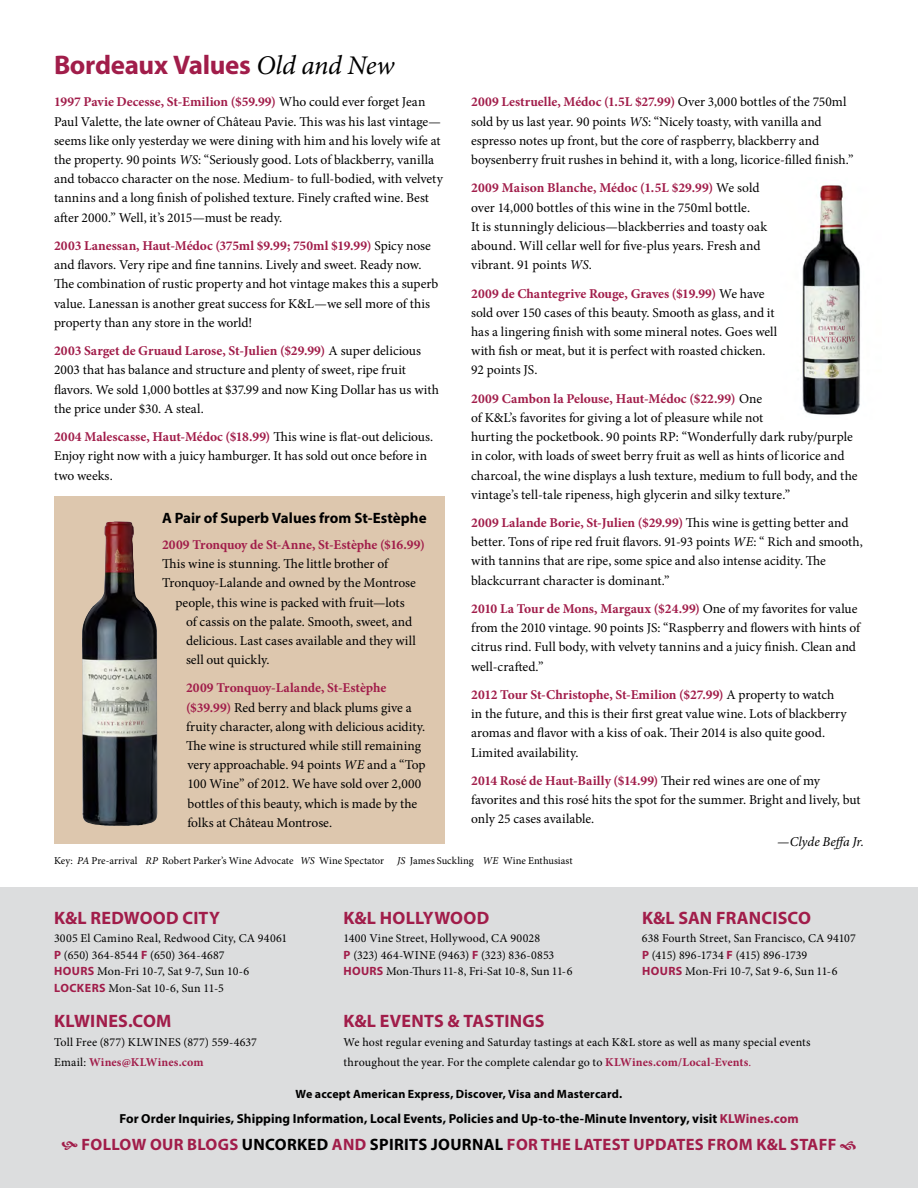
<style>
.page{position:relative;width:918px;height:1188px;background:#fff}
.page>*{position:absolute;margin:0;border:0;box-sizing:border-box;transform-origin:0 0}
.t1{font:700 27px "Myriad Pro";letter-spacing:-.015em;color:#a11d4a}
.t2{font:700 18px "Myriad Pro";letter-spacing:.01em;color:#a11d4a}
.t3{font:700 16.5px "Myriad Pro";letter-spacing:.02em;color:#a11d4a}
.t4{font:700 15px "Myriad Pro";color:#000}
.t5{font:13.5px/19.2px "Minion Pro";color:#000}
.t6{font:700 13.5px "Minion Pro";letter-spacing:-.01em;color:#a11d4a}
.t7{font:italic 13.5px "Minion Pro";color:#000}
.t8{font:700 13.2px "Myriad Pro";letter-spacing:.005em;color:#000}
.t9{font:12px/16.5px "Minion Pro";letter-spacing:.01em;color:#000}
.t10{font:700 12px "Myriad Pro";letter-spacing:.015em;color:#000}
.t11{font:10.5px "Minion Pro";color:#000}
.s1{font-family:"Minion Pro";font-weight:400;font-style:italic;color:#000}
.s2{font-weight:700;color:#a11d4a}
.s3{font-style:italic}
.s4{font-family:"Myriad Pro";font-weight:700;color:#a11d4a}
.s5{color:#a11d4a}
.s6{color:#000}
</style>
<div class="page">
<div style="left:54px;top:496px;width:391px;height:348px;background:#ddc7ae"></div>
<img style="left:81px;top:521px;width:77px;height:305px">
<img style="left:802px;top:185px;width:59px;height:230px">
<div style="left:0;top:888px;width:918px;height:300px;background:#dcddde"></div>
<h1 class="t1" style="left:54px;top:48px;width:342px">Bordeaux Values <span class="s1">Old and New</span></h1>
<p class="t5" style="left:54px;top:93px;width:390px"><span class="s2">1997 Pavie Decesse, St-Emilion ($59.99)</span> Who could ever forget Jean Paul Valette, the late owner of Château Pavie. This was his last vintage— seems like only yesterday we were dining with him and his lovely wife at the property. 90 points <span class="s3">WS</span>: “Seriously good. Lots of blackberry, vanilla and tobacco character on the nose. Medium- to full-bodied, with velvety tannins and a long finish of polished texture. Finely crafted wine. Best after 2000.” Well, it’s 2015—must be ready.</p>
<p class="t5" style="left:54px;top:236px;width:386px"><span class="s2">2003 Lanessan, Haut-Médoc (375ml $9.99; 750ml $19.99)</span> Spicy nose and flavors. Very ripe and fine tannins. Lively and sweet. Ready now.<br>The combination of rustic property and hot vintage makes this a superb value. Lanessan is another great success for K&amp;L—we sell more of this property than any store in the world!</p>
<p class="t5" style="left:54px;top:341px;width:386px"><span class="s2">2003 Sarget de Gruaud Larose, St-Julien ($29.99)</span> A super delicious 2003 that has balance and structure and plenty of sweet, ripe fruit flavors. We sold 1,000 bottles at $37.99 and now King Dollar has us with the price under $30. A steal.</p>
<p class="t5" style="left:54px;top:427px;width:381px"><span class="s2">2004 Malescasse, Haut-Médoc ($18.99)</span> This wine is flat-out delicious.<br>Enjoy right now with a juicy hamburger. It has sold out once before in two weeks.</p>
<p class="t5" style="left:471px;top:93px;width:384px"><span class="s2">2009 Lestruelle, Médoc (1.5L $27.99)</span> Over 3,000 bottles of the 750ml sold by us last year. 90 points <span class="s3">WS</span>: “Nicely toasty, with vanilla and espresso notes up front, but the core of raspberry, blackberry and boysenberry fruit rushes in behind it, with a long, licorice-filled finish.”</p>
<p class="t5" style="left:471px;top:179px;width:298px"><span class="s2">2009 Maison Blanche, Médoc (1.5L $29.99)</span> We sold over 14,000 bottles of this wine in the 750ml bottle.<br>It is stunningly delicious—blackberries and toasty oak abound. Will cellar well for five-plus years. Fresh and vibrant. 91 points <span class="s3">WS</span>.</p>
<p class="t5" style="left:471px;top:284px;width:308px"><span class="s2">2009 de Chantegrive Rouge, Graves ($19.99)</span> We have sold over 150 cases of this beauty. Smooth as glass, and it has a lingering finish with some mineral notes. Goes well with fish or meat, but it is perfect with roasted chicken.<br>92 points JS.</p>
<p class="t5" style="left:471px;top:389px;width:388px"><span class="s2">2009 Cambon la Pelouse, Haut-Médoc ($22.99)</span> One<br>of K&amp;L’s favorites for giving a lot of pleasure while not<br>hurting the pocketbook. 90 points RP: “Wonderfully dark ruby/purple in color, with loads of sweet berry fruit as well as hints of licorice and charcoal, the wine displays a lush texture, medium to full body, and the vintage’s tell-tale ripeness, high glycerin and silky texture.”</p>
<p class="t5" style="left:471px;top:513px;width:393px"><span class="s2">2009 Lalande Borie, St-Julien ($29.99)</span> This wine is getting better and better. Tons of ripe red fruit flavors. 91-93 points <span class="s3">WE</span>: “ Rich and smooth, with tannins that are ripe, some spice and also intense acidity. The blackcurrant character is dominant.”</p>
<p class="t5" style="left:471px;top:599px;width:390px"><span class="s2">2010 La Tour de Mons, Margaux ($24.99)</span> One of my favorites for value from the 2010 vintage. 90 points JS: “Raspberry and flowers with hints of citrus rind. Full body, with velvety tannins and a juicy finish. Clean and well-crafted.”</p>
<p class="t5" style="left:471px;top:685px;width:377px"><span class="s2">2012 Tour St-Christophe, St-Emilion ($27.99)</span> A property to watch in the future, and this is their first great value wine. Lots of blackberry aromas and flavor with a kiss of oak. Their 2014 is also quite good.<br>Limited availability.</p>
<p class="t5" style="left:471px;top:771px;width:391px"><span class="s2">2014 Rosé de Haut-Bailly ($14.99)</span> Their red wines are one of my favorites and this rosé hits the spot for the summer. Bright and lively, but only 25 cases available.</p>
<p class="t7" style="left:777px;top:832px;width:88px">—Clyde Beffa Jr.</p>
<p class="t4" style="left:162px;top:508px;width:266px">A Pair of Superb Values from St-Estèphe</p>
<p class="t6" style="left:162px;top:535px;width:264px">2009 Tronquoy de St-Anne, St-Estèphe ($16.99)</p>
<p class="t5" style="left:162px;top:554px;width:228px">This wine is stunning. The little brother of</p>
<p class="t5" style="left:162px;top:573px;width:255px">Tronquoy-Lalande and owned by the Montrose</p>
<p class="t5" style="left:176px;top:593px;width:231px">people, this wine is packed with fruit—lots</p>
<p class="t5" style="left:186px;top:612px;width:228px">of cassis on the palate. Smooth, sweet, and</p>
<p class="t5" style="left:186px;top:631px;width:231px">delicious. Last cases available and they will</p>
<p class="t5" style="left:186px;top:650px;width:85px">sell out quickly.</p>
<p class="t5" style="left:186px;top:679px;width:241px"><span class="s2">2009 Tronquoy-Lalande, St-Estèphe ($39.99)</span> Red berry and black plums give a fruity character, along with delicious acidity.<br>The wine is structured while still remaining very approachable. 94 points <span class="s3">WE</span> and a “Top 100 Wine” of 2012. We have sold over 2,000 bottles of this beauty, which is made by the folks at Château Montrose.</p>
<p class="t11" style="left:54px;top:854px;width:520px">Key: <span class="s3">PA</span> Pre-arrival <span class="s3">RP</span> Robert Parker’s Wine Advocate <span class="s3">WS</span> Wine Spectator <span class="s3">JS</span> James Suckling <span class="s3">WE</span> Wine Enthusiast</p>
<h2 class="t2" style="left:54px;top:906px;width:167px">K&amp;L REDWOOD CITY</h2>
<p class="t9" style="left:54px;top:930px;width:235px">3005 El Camino Real, Redwood City, CA 94061<br><span class="s4">P</span> (650) 364-8544 <span class="s4">F</span> (650) 364-4687<br><span class="s4">HOURS</span> Mon-Fri 10-7, Sat 9-7, Sun 10-6<br><span class="s4">LOCKERS</span> Mon-Sat 10-6, Sun 11-5</p>
<h2 class="t2" style="left:54px;top:1010px;width:119px">KLWINES.COM</h2>
<p class="t9" style="left:54px;top:1033px;width:205px;line-height:19.5px">Toll Free (877) KLWINES (877) 559-4637<br>Email: <span class="s2">Wines@KLWines.com</span></p>
<h2 class="t2" style="left:344px;top:906px;width:147px">K&amp;L HOLLYWOOD</h2>
<p class="t9" style="left:343px;top:930px;width:231px">1400 Vine Street, Hollywood, CA 90028<br><span class="s4">P</span> (323) 464-WINE (9463) <span class="s4">F</span> (323) 836-0853<br><span class="s4">HOURS</span> Mon-Thurs 11-8, Fri-Sat 10-8, Sun 11-6</p>
<h2 class="t2" style="left:642px;top:906px;width:170px">K&amp;L SAN FRANCISCO</h2>
<p class="t9" style="left:642px;top:930px;width:215px">638 Fourth Street, San Francisco, CA 94107<br><span class="s4">P</span> (415) 896-1734 <span class="s4">F</span> (415) 896-1739<br><span class="s4">HOURS</span> Mon-Fri 10-7, Sat 9-6, Sun 11-6</p>
<h2 class="t2" style="left:344px;top:1010px;width:202px">K&amp;L EVENTS &amp; TASTINGS</h2>
<p class="t9" style="left:343px;top:1033px;width:469px;line-height:19.5px">We host regular evening and Saturday tastings at each K&amp;L store as well as many special events throughout the year. For the complete calendar go to <span class="s2">KLWines.com/Local-Events</span><span class="s5">.</span></p>
<p class="t10" style="left:296px;top:1086px;width:328px">We accept American Express, Discover, Visa and Mastercard.</p>
<p class="t8" style="left:119px;top:1110px;width:681px">For Order Inquiries, Shipping Information, Local Events, Policies and Up-to-the-Minute Inventory, visit <span class="s5">KLWines.com</span></p>
<p class="t3" style="left:82px;top:1134px;width:756px">FOLLOW OUR BLOGS <span class="s6">UNCORKED</span> AND <span class="s6">SPIRITS JOURNAL</span> FOR THE LATEST UPDATES FROM K&amp;L STAFF</p>
</div>
